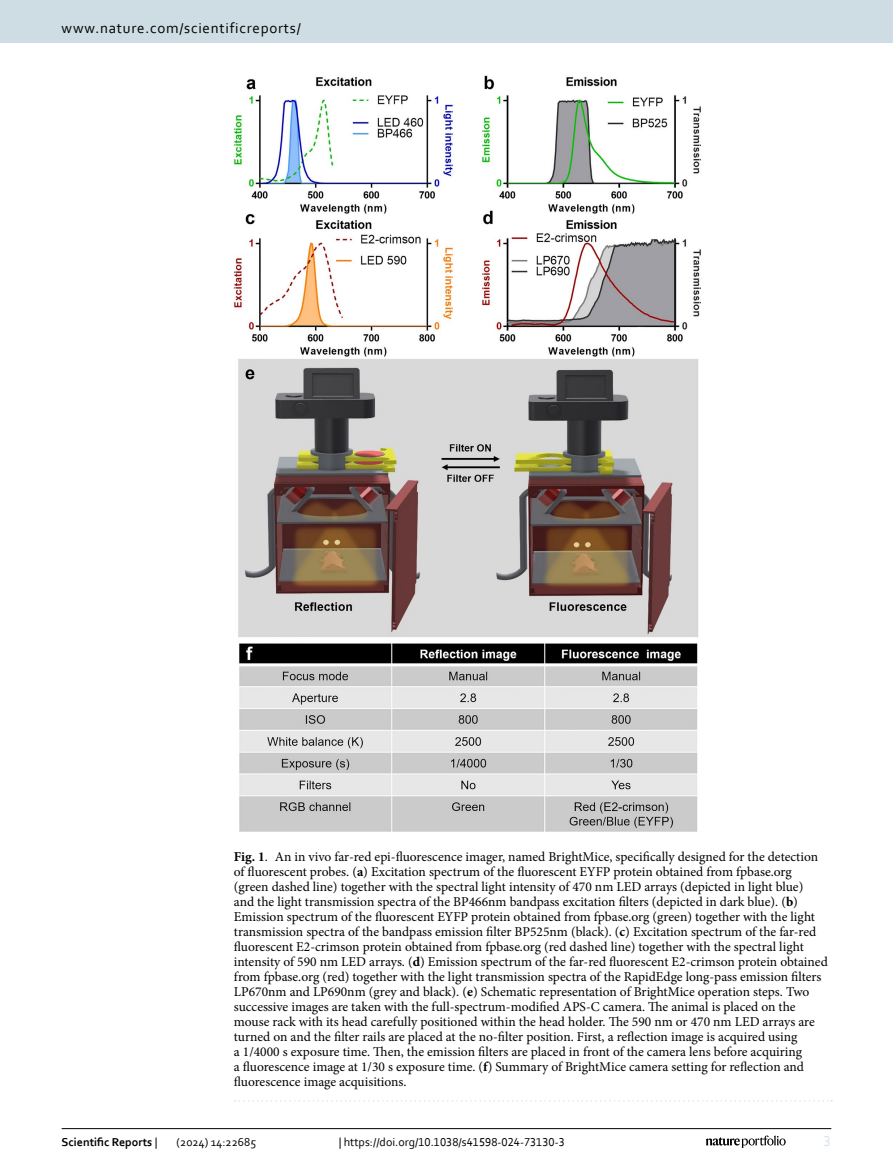
<style>
.page{position:relative;width:893px;height:1174px;background:#fff}
.page>*{position:absolute;margin:0;border:0;box-sizing:border-box;transform-origin:0 0}
.t1{font:15px "Corbel";letter-spacing:.05em;color:#000}
.t2{font:15px "Corbel";color:#d9e4eb}
.Figure_Caption{font:13.5px/15px "Minion Pro";color:#000}
.t3{font:12px "Corbel";color:#000}
.t4{font:700 12px "Corbel";color:#000}
.s1{font-weight:700}
.s2{font-weight:400}
</style>
<div class="page">
<img style="left:234px;top:76px;width:467px;height:756px">
<svg style="left:235px;top:1100px;width:597px;height:1px"></svg>
<hr style="left:62px;top:1128px;width:769px;height:1px;background:#000">
<svg style="left:706px;top:1135px;width:80px;height:12px"></svg>
<div style="left:0;top:0;width:893px;height:43px;background:#cedde4"></div>
<p class="t1" style="left:62px;top:18px;width:241px">www.nature.com/scientificreports/</p>
<p class="Figure_Caption" style="left:234px;top:849px;width:595px"><span class="s1">Fig. 1</span>. An in vivo far-red epi-fluorescence imager, named BrightMice, specifically designed for the detection of fluorescent probes. (<span class="s1">a</span>) Excitation spectrum of the fluorescent EYFP protein obtained from fpbase.org (green dashed line) together with the spectral light intensity of 470 nm LED arrays (depicted in light blue)<br>and the light transmission spectra of the BP466nm bandpass excitation filters (depicted in dark blue). (<span class="s1">b</span>)<br>Emission spectrum of the fluorescent EYFP protein obtained from fpbase.org (green) together with the light transmission spectra of the bandpass emission filter BP525nm (black). (<span class="s1">c</span>) Excitation spectrum of the far-red fluorescent E2-crimson protein obtained from fpbase.org (red dashed line) together with the spectral light intensity of 590 nm LED arrays. (<span class="s1">d</span>) Emission spectrum of the far-red fluorescent E2-crimson protein obtained from fpbase.org (red) together with the light transmission spectra of the RapidEdge long-pass emission filters LP670nm and LP690nm (grey and black). (<span class="s1">e</span>) Schematic representation of BrightMice operation steps. Two successive images are taken with the full-spectrum-modified APS-C camera. The animal is placed on the mouse rack with its head carefully positioned within the head holder. The 590 nm or 470 nm LED arrays are turned on and the filter rails are placed at the no-filter position. First, a reflection image is acquired using<br>a 1/4000 s exposure time. Then, the emission filters are placed in front of the camera lens before acquiring<br>a fluorescence image at 1/30 s exposure time. (<span class="s1">f</span>) Summary of BrightMice camera setting for reflection and fluorescence image acquisitions.</p>
<p class="t4" style="left:62px;top:1134px;width:97px">Scientific Reports <span class="s2">|</span></p>
<p class="t3" style="left:177px;top:1134px;width:81px">(2024) 14:22685</p>
<p class="t3" style="left:339px;top:1134px;width:228px">| https://doi.org/10.1038/s41598-024-73130-3</p>
<p class="t2" style="left:824px;top:1132px;width:9px">3</p>
</div>
